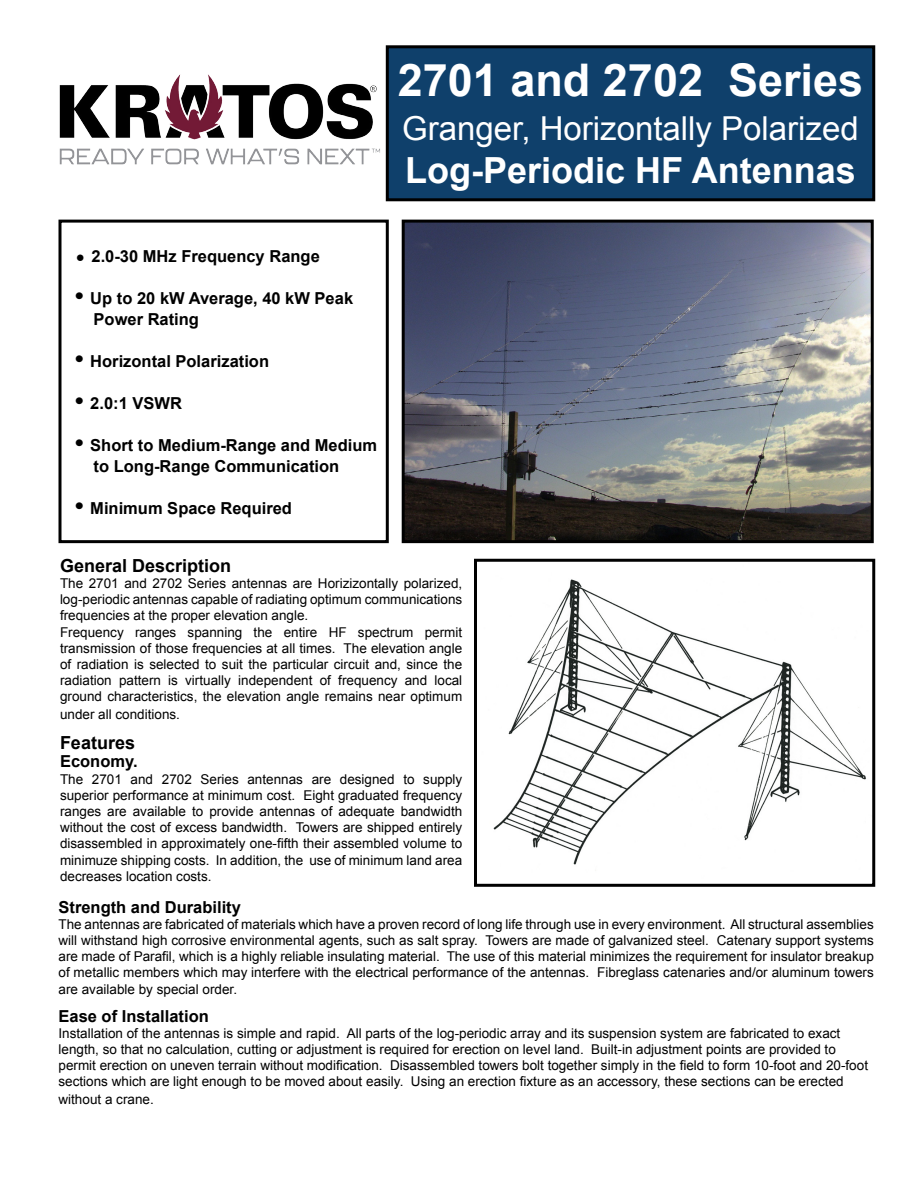
<style>
.page{position:relative;width:918px;height:1188px;background:#fff}
.page>*{position:absolute;margin:0;border:0;box-sizing:border-box;transform-origin:0 0}
.t1{font:700 45px "Arial";color:#fff}
.t2{font:700 36px "Arial";color:#fff}
.t3{font:33px "Arial";color:#fff}
.t4{font:700 18px "Arial";color:#000}
.t5{font:700 16.5px/21px "Arial";color:#000}
.t6{font:13.5px/16.2px "Arial";color:#000}
.s1{font-size:15px}
.s2{font-size:24px}
</style>
<div class="page">
<div style="left:387px;top:47px;width:487px;height:153px;background:#0f406b"></div>
<div style="left:386px;top:45px;width:489px;height:156px;border:3px solid #000"></div>
<div style="left:58px;top:220px;width:331px;height:323px;border:3px solid #000"></div>
<img style="left:493px;top:579px;width:373px;height:286px">
<div style="left:474px;top:559px;width:401px;height:328px;border:3px solid #000"></div>
<img style="left:406px;top:224px;width:464px;height:315px">
<div style="left:402px;top:220px;width:472px;height:323px;border:3px solid #000"></div>
<img style="left:59px;top:75px;width:321px;height:90px">
<h1 class="t1" style="left:398px;top:51px;width:467px">2701 and 2702 Series</h1>
<h3 class="t3" style="left:402px;top:106px;width:458px">Granger, Horizontally Polarized</h3>
<h2 class="t2" style="left:405px;top:146px;width:452px">Log-Periodic HF Antennas</h2>
<p class="t5" style="left:76px;top:246px;width:246px"><span class="s1">●</span> 2.0-30 MHz Frequency Range</p>
<p class="t5" style="left:94px;top:288px;width:261px;text-indent:-18px"><span class="s2">•</span> Up to 20 kW Average, 40 kW Peak<br>Power Rating</p>
<p class="t5" style="left:75px;top:351px;width:195px"><span class="s2">•</span> Horizontal Polarization</p>
<p class="t5" style="left:75px;top:393px;width:108px"><span class="s2">•</span> 2.0:1 VSWR</p>
<p class="t5" style="left:94px;top:435px;width:285px;text-indent:-18px"><span class="s2">•</span> Short to Medium-Range and Medium to Long-Range Communication</p>
<p class="t5" style="left:75px;top:498px;width:218px"><span class="s2">•</span> Minimum Space Required</p>
<h3 class="t4" style="left:60px;top:554px;width:173px">General Description</h3>
<p class="t6" style="left:60px;top:575px;width:404px">The 2701 and 2702 Series antennas are Horizizontally polarized, log-periodic antennas capable of radiating optimum communications frequencies at the proper elevation angle.<br>Frequency ranges spanning the entire HF spectrum permit transmission of those frequencies at all times. The elevation angle of radiation is selected to suit the particular circuit and, since the radiation pattern is virtually independent of frequency and local ground characteristics, the elevation angle remains near optimum</p>
<p class="t6" style="left:60px;top:707px;width:122px">under all conditions.</p>
<h3 class="t4" style="left:60px;top:731px;width:77px">Features</h3>
<p class="t5" style="left:60px;top:752px;width:79px">Economy.</p>
<p class="t6" style="left:60px;top:771px;width:404px;text-align:justify">The 2701 and 2702 Series antennas are designed to supply superior performance at minimum cost. Eight graduated frequency ranges are available to provide antennas of adequate bandwidth without the cost of excess bandwidth. Towers are shipped entirely disassembled in approximately one-fifth their assembled volume to minimuze shipping costs. In addition, the use of minimum land area decreases location costs.</p>
<p class="t5" style="left:58px;top:897px;width:184px">Strength and Durability</p>
<p class="t6" style="left:58px;top:916px;width:817px;text-align:justify">The antennas are fabricated of materials which have a proven record of long life through use in every environment. All structural assemblies will withstand high corrosive environmental agents, such as salt spray. Towers are made of galvanized steel. Catenary support systems are made of Parafil, which is a highly reliable insulating material. The use of this material minimizes the requirement for insulator breakup of metallic members which may interfere with the electrical performance of the antennas. Fibreglass catenaries and/or aluminum towers are available by special order.</p>
<p class="t5" style="left:58px;top:1006px;width:152px">Ease of Installation</p>
<p class="t6" style="left:58px;top:1025px;width:811px">Installation of the antennas is simple and rapid. All parts of the log-periodic array and its suspension system are fabricated to exact length, so that no calculation, cutting or adjustment is required for erection on level land. Built-in adjustment points are provided to permit erection on uneven terrain without modification. Disassembled towers bolt together simply in the field to form 10-foot and 20-foot sections which are light enough to be moved about easily. Using an erection fixture as an accessory, these sections can be erected</p>
<p class="t6" style="left:58px;top:1092px;width:97px">without a crane.</p>
</div>
